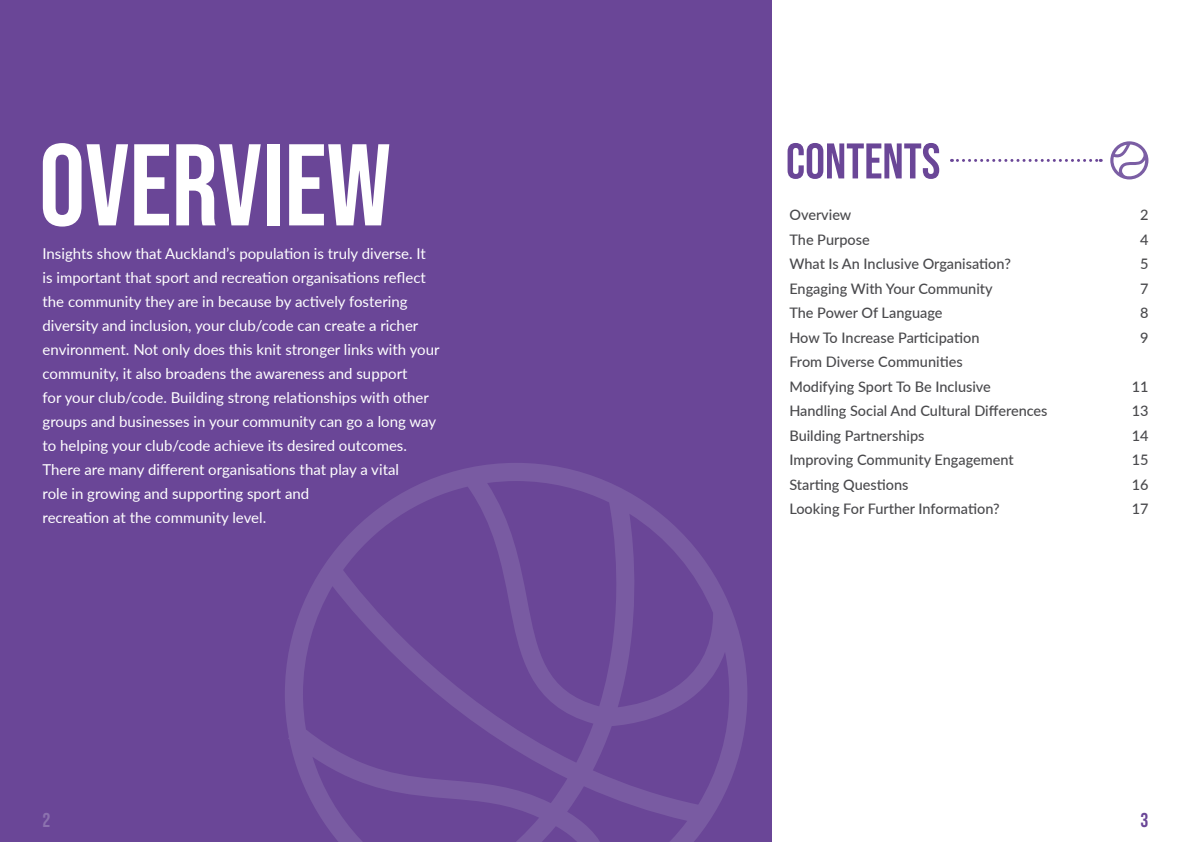
<style>
.page{position:relative;width:1191px;height:842px;background:#fff}
.page>*{position:absolute;margin:0;border:0;box-sizing:border-box;transform-origin:0 0}
.t1{font:115.9px "Bebas Neue";color:#fff}
.t2{font:50px "Bebas Neue";color:#6a4697}
.t3{font:20px "Bebas Neue";color:#6a4697}
.t4{font:20px "Bebas Neue";color:#8c72af}
.t5{font:15px/24px "Lato";color:#fff}
.t6{font:500 14.5px/24.5px "Lato";color:#4a4a4d}
</style>
<div class="page">
<div style="left:0;top:0;width:771px;height:842px;background:#6a4697"></div>
<svg style="left:285px;top:463px;width:462px;height:379px"></svg>
<svg style="left:951px;top:159px;width:150px;height:3px"></svg>
<svg style="left:1110px;top:141px;width:38px;height:38px"></svg>
<h1 class="t1" style="left:39px;top:120px;width:353px">OVERVIEW</h1>
<h2 class="t2" style="left:786px;top:133px;width:156px">CONTENTS</h2>
<p class="t6" style="left:789px;top:202px;width:63px">Overview</p>
<p class="t6" style="left:1140px;top:202px;width:10px">2</p>
<p class="t6" style="left:789px;top:227px;width:82px">The Purpose</p>
<p class="t6" style="left:1140px;top:227px;width:10px">4</p>
<p class="t6" style="left:789px;top:251px;width:223px">What Is An Inclusive Organisation?</p>
<p class="t6" style="left:1140px;top:251px;width:10px">5</p>
<p class="t6" style="left:789px;top:276px;width:205px">Engaging With Your Community</p>
<p class="t6" style="left:1140px;top:276px;width:10px">7</p>
<p class="t6" style="left:789px;top:300px;width:155px">The Power Of Language</p>
<p class="t6" style="left:1140px;top:300px;width:10px">8</p>
<p class="t6" style="left:789px;top:325px;width:192px">How To Increase Participation</p>
<p class="t6" style="left:1140px;top:325px;width:10px">9</p>
<p class="t6" style="left:789px;top:349px;width:203px">From Diverse Communities<br>Modifying Sport To Be Inclusive</p>
<p class="t5" style="left:43px;top:241px;width:398px">Insights show that Auckland’s population is truly diverse. It is important that sport and recreation organisations reflect the community they are in because by actively fostering diversity and inclusion, your club/code can create a richer environment. Not only does this knit stronger links with your community, it also broadens the awareness and support<br>for your club/code. Building strong relationships with other groups and businesses in your community can go a long way to helping your club/code achieve its desired outcomes.<br>There are many different organisations that play a vital<br>role in growing and supporting sport and<br>recreation at the community level.</p>
<p class="t6" style="left:1131px;top:374px;width:18px">11</p>
<p class="t6" style="left:789px;top:398px;width:260px">Handling Social And Cultural Differences</p>
<p class="t6" style="left:1131px;top:398px;width:18px">13</p>
<p class="t6" style="left:789px;top:423px;width:137px">Building Partnerships</p>
<p class="t6" style="left:1131px;top:423px;width:18px">14</p>
<p class="t6" style="left:789px;top:447px;width:226px">Improving Community Engagement</p>
<p class="t6" style="left:1131px;top:447px;width:18px">15</p>
<p class="t6" style="left:789px;top:472px;width:121px">Starting Questions</p>
<p class="t6" style="left:1131px;top:472px;width:18px">16</p>
<p class="t6" style="left:789px;top:496px;width:212px">Looking For Further Information?</p>
<p class="t6" style="left:1131px;top:496px;width:18px">17</p>
<h3 class="t4" style="left:43px;top:809px;width:9px">2</h3>
<h3 class="t3" style="left:1140px;top:809px;width:9px">3</h3>
</div>
